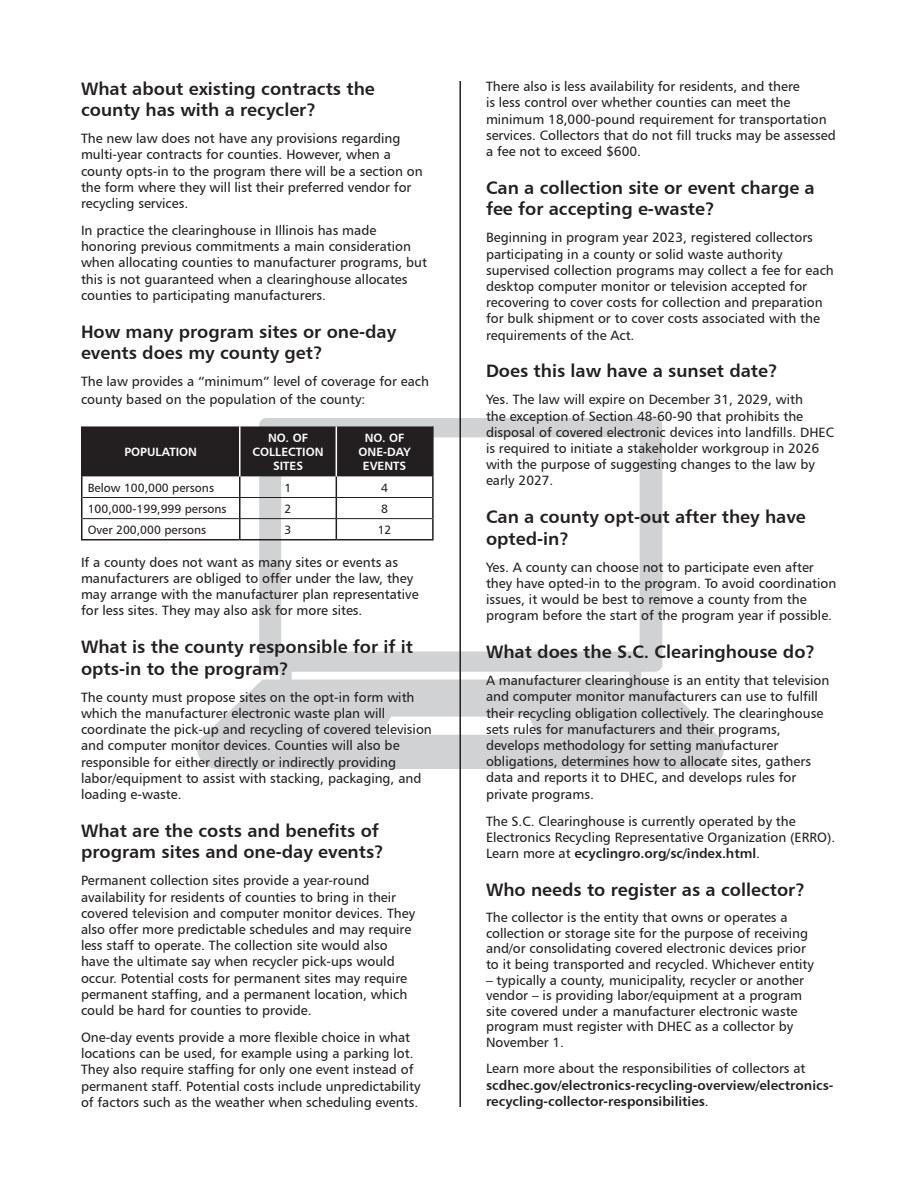
<style>
.page{position:relative;width:918px;height:1188px;background:#fff}
.page>*{position:absolute;margin:0;border:0;box-sizing:border-box;transform-origin:0 0}
.t1{font:18px/21.6px "Humanist 777 BT Bold B";color:#231f20}
.t2{font:13.5px/16.2px "Humanist 777 BT Roman B";color:#231f20}
.t3{font:13.5px/16.2px "Humanist 777 BT Bold B";color:#231f20}
.t4{font:12px "Humanist 777 BT Roman B";color:#231f20}
.t5{font:12px/14.4px "Humanist 777 BT Bold B";color:#fff;text-align:center}
.s1{font-family:"Humanist 777 BT Bold B"}
.s2{font-family:"Humanist 777 BT Roman B"}
</style>
<div class="page">
<img style="left:197px;top:419px;width:526px;height:349px">
<hr style="left:432px;top:426px;width:2px;height:50px;background:#231f20">
<hr style="left:432px;top:476px;width:2px;height:22px;background:#231f20">
<hr style="left:432px;top:498px;width:2px;height:21px;background:#231f20">
<svg style="left:81px;top:426px;width:352px;height:113px"></svg>
<hr style="left:432px;top:519px;width:2px;height:20px;background:#231f20">
<hr style="left:81px;top:539px;width:159px;height:1px;background:#231f20">
<hr style="left:240px;top:539px;width:96px;height:1px;background:#231f20">
<hr style="left:336px;top:539px;width:98px;height:1px;background:#231f20">
<hr style="left:239px;top:426px;width:2px;height:50px;background:#fff">
<hr style="left:336px;top:426px;width:1px;height:50px;background:#fff">
<hr style="left:82px;top:497px;width:158px;height:1px;background:#231f20">
<hr style="left:240px;top:497px;width:96px;height:1px;background:#231f20">
<hr style="left:336px;top:497px;width:96px;height:1px;background:#231f20">
<hr style="left:82px;top:518px;width:158px;height:1px;background:#231f20">
<hr style="left:240px;top:518px;width:96px;height:1px;background:#231f20">
<hr style="left:336px;top:518px;width:96px;height:1px;background:#231f20">
<hr style="left:459px;top:81px;width:2px;height:1026px;background:#231f20">
<p class="t1" style="left:81px;top:77px;width:295px">What about existing contracts the county has with a recycler?</p>
<p class="t2" style="left:81px;top:130px;width:343px">The new law does not have any provisions regarding multi-year contracts for counties. However, when a county opts-in to the program there will be a section on the form where they will list their preferred vendor for recycling services.</p>
<p class="t2" style="left:81px;top:222px;width:348px">In practice the clearinghouse in Illinois has made honoring previous commitments a main consideration when allocating counties to manufacturer programs, but this is not guaranteed when a clearinghouse allocates counties to participating manufacturers.</p>
<p class="t1" style="left:81px;top:320px;width:317px">How many program sites or one-day events does my county get?</p>
<p class="t2" style="left:81px;top:372px;width:350px;line-height:18px">The law provides a “minimum” level of coverage for each county based on the population of the county:</p>
<p class="t5" style="left:124px;top:444px;width:74px">POPULATION</p>
<p class="t5" style="left:253px;top:430px;width:73px">NO. OF<br>COLLECTION<br>SITES</p>
<p class="t5" style="left:359px;top:430px;width:54px">NO. OF<br>ONE-DAY<br>EVENTS</p>
<p class="t4" style="left:88px;top:480px;width:128px">Below 100,000 persons</p>
<p class="t4" style="left:285px;top:480px;width:8px">1</p>
<p class="t4" style="left:381px;top:480px;width:8px">4</p>
<p class="t4" style="left:88px;top:501px;width:140px">100,000-199,999 persons</p>
<p class="t4" style="left:285px;top:501px;width:8px">2</p>
<p class="t4" style="left:381px;top:501px;width:8px">8</p>
<p class="t4" style="left:88px;top:522px;width:120px">Over 200,000 persons</p>
<p class="t4" style="left:285px;top:522px;width:8px">3</p>
<p class="t4" style="left:378px;top:522px;width:15px">12</p>
<p class="t2" style="left:81px;top:554px;width:339px">If a county does not want as many sites or events as manufacturers are obliged to offer under the law, they may arrange with the manufacturer plan representative for less sites. They may also ask for more sites.</p>
<p class="t1" style="left:81px;top:636px;width:334px">What is the county responsible for if it opts-in to the program?</p>
<p class="t2" style="left:81px;top:689px;width:352px">The county must propose sites on the opt-in form with which the manufacturer electronic waste plan will coordinate the pick-up and recycling of covered television and computer monitor devices. Counties will also be responsible for either directly or indirectly providing labor/equipment to assist with stacking, packaging, and loading e-waste.</p>
<p class="t1" style="left:81px;top:819px;width:304px">What are the costs and benefits of program sites and one-day events?</p>
<p class="t2" style="left:81px;top:872px;width:336px">Permanent collection sites provide a year-round availability for residents of counties to bring in their covered television and computer monitor devices. They also offer more predictable schedules and may require less staff to operate. The collection site would also have the ultimate say when recycler pick-ups would occur. Potential costs for permanent sites may require permanent staffing, and a permanent location, which could be hard for counties to provide.</p>
<p class="t2" style="left:81px;top:1029px;width:341px">One-day events provide a more flexible choice in what locations can be used, for example using a parking lot.<br>They also require staffing for only one event instead of permanent staff. Potential costs include unpredictability of factors such as the weather when scheduling events.</p>
<p class="t2" style="left:486px;top:78px;width:351px">There also is less availability for residents, and there<br>is less control over whether counties can meet the minimum 18,000-pound requirement for transportation services. Collectors that do not fill trucks may be assessed a fee not to exceed $600.</p>
<p class="t1" style="left:486px;top:176px;width:330px">Can a collection site or event charge a fee for accepting e-waste?</p>
<p class="t2" style="left:486px;top:229px;width:349px">Beginning in program year 2023, registered collectors participating in a county or solid waste authority supervised collection programs may collect a fee for each desktop computer monitor or television accepted for recovering to cover costs for collection and preparation for bulk shipment or to cover costs associated with the requirements of the Act.</p>
<p class="t1" style="left:486px;top:360px;width:293px">Does this law have a sunset date?</p>
<p class="t2" style="left:486px;top:391px;width:350px">Yes. The law will expire on December 31, 2029, with<br>the exception of Section 48-60-90 that prohibits the disposal of covered electronic devices into landfills. DHEC is required to initiate a stakeholder workgroup in 2026 with the purpose of suggesting changes to the law by early 2027.</p>
<p class="t1" style="left:486px;top:506px;width:321px">Can a county opt-out after they have opted-in?</p>
<p class="t2" style="left:486px;top:559px;width:352px">Yes. A county can choose not to participate even after they have opted-in to the program. To avoid coordination issues, it would be best to remove a county from the program before the start of the program year if possible.</p>
<p class="t1" style="left:486px;top:641px;width:331px">What does the S.C. Clearinghouse do?</p>
<p class="t2" style="left:486px;top:672px;width:345px">A manufacturer clearinghouse is an entity that television and computer monitor manufacturers can use to fulfill their recycling obligation collectively. The clearinghouse sets rules for manufacturers and their programs, develops methodology for setting manufacturer obligations, determines how to allocate sites, gathers data and reports it to DHEC, and develops rules for private programs.</p>
<p class="t2" style="left:486px;top:813px;width:351px">The S.C. Clearinghouse is currently operated by the<br>Electronics Recycling Representative Organization (ERRO).<br>Learn more at <span class="s1">ecyclingro.org/sc/index.html</span>.</p>
<p class="t1" style="left:486px;top:878px;width:320px">Who needs to register as a collector?</p>
<p class="t2" style="left:486px;top:910px;width:330px;line-height:15.6px">The collector is the entity that owns or operates a collection or storage site for the purpose of receiving and/or consolidating covered electronic devices prior to it being transported and recycled. Whichever entity</p>
<p class="t2" style="left:486px;top:972px;width:320px;line-height:15.6px">– typically a county, municipality, recycler or another vendor – is providing labor/equipment at a program site covered under a manufacturer electronic waste program must register with DHEC as a collector by November 1.</p>
<p class="t3" style="left:486px;top:1060px;width:349px"><span class="s2">Learn more about the responsibilities of collectors at </span>scdhec.gov/electronics-recycling-overview/electronics&shy;recycling-collector-responsibilities<span class="s2">.</span></p>
</div>
